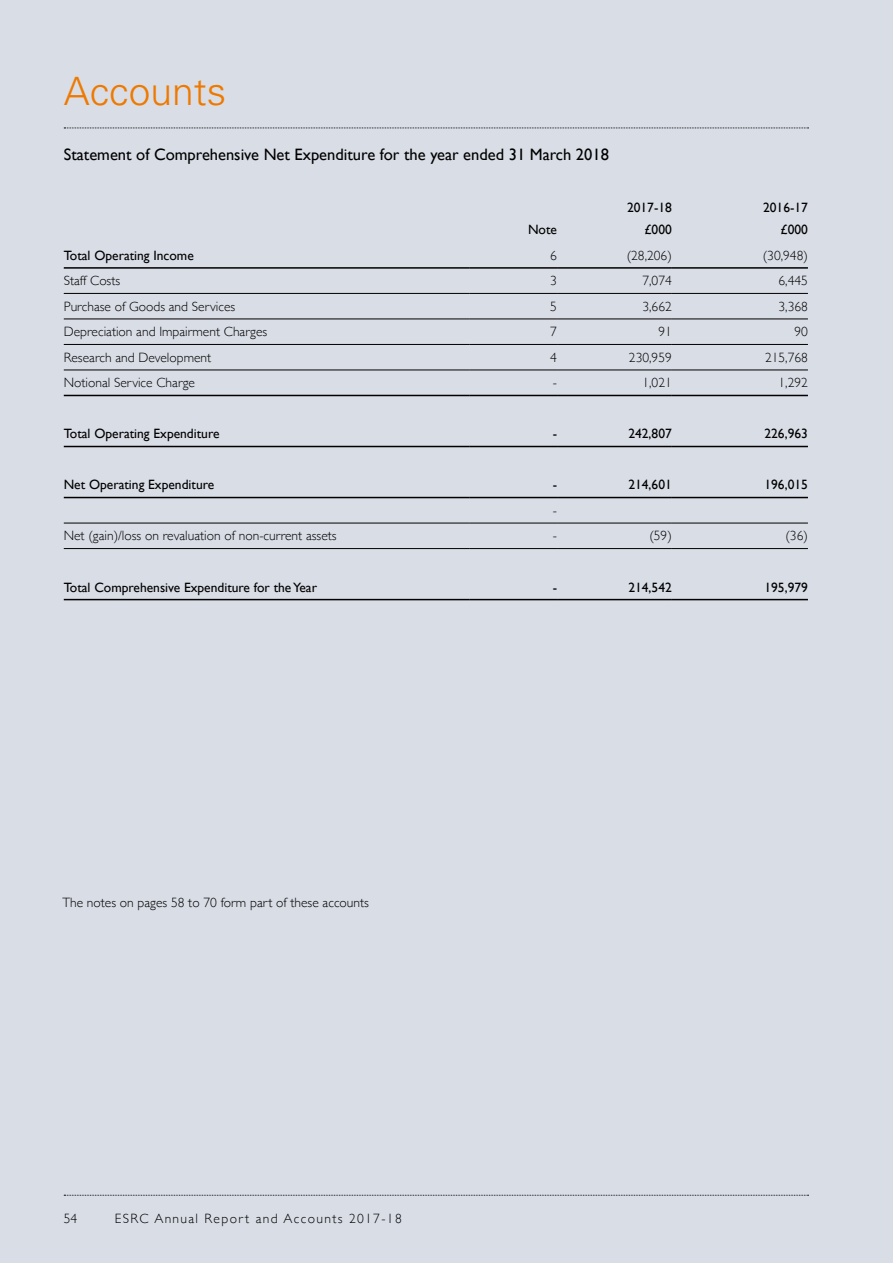
<style>
.page{position:relative;width:893px;height:1263px;background:#d9dde6}
.page>*{position:absolute;margin:0;border:0;box-sizing:border-box;transform-origin:0 0}
.Main_heading{font:300 39px "Univers";color:#ee7900}
.Finance_heading{font:16.5px "Gill Sans";color:#000}
.Finance_copy{font:300 13.5px "Gill Sans";color:#000}
.t1{font:13.5px "Gill Sans";color:#000}
.Finance_copy-2{font:300 13.5px "Gill Sans";letter-spacing:.1em;color:#000}
</style>
<div class="page">
<svg style="left:64px;top:128px;width:744px;height:1px"></svg>
<svg style="left:64px;top:1195px;width:744px;height:1px"></svg>
<hr style="left:64px;top:293px;width:406px;height:1px;background:#000">
<hr style="left:64px;top:319px;width:406px;height:1px;background:#000">
<hr style="left:64px;top:344px;width:406px;height:1px;background:#000">
<hr style="left:64px;top:370px;width:406px;height:1px;background:#000">
<hr style="left:64px;top:523px;width:406px;height:1px;background:#000">
<hr style="left:64px;top:548px;width:406px;height:1px;background:#000">
<hr style="left:470px;top:293px;width:87px;height:1px;background:#000">
<hr style="left:557px;top:293px;width:115px;height:1px;background:#000">
<hr style="left:672px;top:293px;width:136px;height:1px;background:#000">
<hr style="left:470px;top:319px;width:87px;height:1px;background:#000">
<hr style="left:557px;top:319px;width:115px;height:1px;background:#000">
<hr style="left:672px;top:319px;width:136px;height:1px;background:#000">
<hr style="left:470px;top:344px;width:87px;height:1px;background:#000">
<hr style="left:557px;top:344px;width:115px;height:1px;background:#000">
<hr style="left:672px;top:344px;width:136px;height:1px;background:#000">
<hr style="left:470px;top:370px;width:87px;height:1px;background:#000">
<hr style="left:557px;top:370px;width:115px;height:1px;background:#000">
<hr style="left:672px;top:370px;width:136px;height:1px;background:#000">
<hr style="left:470px;top:523px;width:87px;height:1px;background:#000">
<hr style="left:557px;top:523px;width:115px;height:1px;background:#000">
<hr style="left:672px;top:523px;width:136px;height:1px;background:#000">
<hr style="left:470px;top:548px;width:87px;height:1px;background:#000">
<hr style="left:557px;top:548px;width:115px;height:1px;background:#000">
<hr style="left:672px;top:548px;width:136px;height:1px;background:#000">
<hr style="left:64px;top:395px;width:406px;height:1px;background:#000">
<hr style="left:470px;top:395px;width:87px;height:1px;background:#000">
<hr style="left:557px;top:395px;width:115px;height:1px;background:#000">
<hr style="left:672px;top:395px;width:136px;height:1px;background:#000">
<hr style="left:64px;top:446px;width:406px;height:1px;background:#000">
<hr style="left:470px;top:446px;width:87px;height:1px;background:#000">
<hr style="left:557px;top:446px;width:115px;height:1px;background:#000">
<hr style="left:672px;top:446px;width:136px;height:1px;background:#000">
<hr style="left:64px;top:497px;width:406px;height:1px;background:#000">
<hr style="left:470px;top:497px;width:87px;height:1px;background:#000">
<hr style="left:557px;top:497px;width:115px;height:1px;background:#000">
<hr style="left:672px;top:497px;width:136px;height:1px;background:#000">
<hr style="left:64px;top:599px;width:406px;height:1px;background:#000">
<hr style="left:470px;top:599px;width:87px;height:1px;background:#000">
<hr style="left:557px;top:599px;width:115px;height:1px;background:#000">
<hr style="left:672px;top:599px;width:136px;height:1px;background:#000">
<hr style="left:64px;top:267px;width:406px;height:2px;background:#000">
<hr style="left:470px;top:267px;width:87px;height:2px;background:#000">
<hr style="left:557px;top:267px;width:115px;height:2px;background:#000">
<hr style="left:672px;top:267px;width:136px;height:2px;background:#000">
<p class="Main_heading" style="left:64px;top:68px;width:164px">Accounts</p>
<p class="Finance_heading" style="left:64px;top:145px;width:547px">Statement of Comprehensive Net Expenditure for the year ended 31 March 2018</p>
<p class="t1" style="left:528px;top:221px;width:30px">Note</p>
<p class="t1" style="left:627px;top:199px;width:46px">2017-18</p>
<p class="t1" style="left:644px;top:221px;width:29px">£000</p>
<p class="t1" style="left:763px;top:199px;width:46px">2016-17</p>
<p class="t1" style="left:780px;top:221px;width:29px">£000</p>
<p class="t1" style="left:64px;top:247px;width:132px">Total Operating Income</p>
<p class="Finance_copy" style="left:550px;top:245px;width:8px">6</p>
<p class="Finance_copy" style="left:627px;top:245px;width:47px">(28,206)</p>
<p class="Finance_copy" style="left:763px;top:245px;width:47px">(30,948)</p>
<p class="Finance_copy" style="left:64px;top:270px;width:58px">Staff Costs</p>
<p class="Finance_copy" style="left:550px;top:270px;width:8px">3</p>
<p class="Finance_copy" style="left:642px;top:270px;width:31px">7,074</p>
<p class="Finance_copy" style="left:778px;top:270px;width:31px">6,445</p>
<p class="Finance_copy" style="left:64px;top:296px;width:173px">Purchase of Goods and Services</p>
<p class="Finance_copy" style="left:550px;top:296px;width:8px">5</p>
<p class="Finance_copy" style="left:642px;top:296px;width:31px">3,662</p>
<p class="Finance_copy" style="left:778px;top:296px;width:31px">3,368</p>
<p class="Finance_copy" style="left:64px;top:321px;width:205px">Depreciation and Impairment Charges</p>
<p class="Finance_copy" style="left:550px;top:321px;width:8px">7</p>
<p class="Finance_copy" style="left:658px;top:321px;width:15px">91</p>
<p class="Finance_copy" style="left:794px;top:321px;width:15px">90</p>
<p class="Finance_copy" style="left:64px;top:347px;width:149px">Research and Development</p>
<p class="Finance_copy" style="left:550px;top:347px;width:8px">4</p>
<p class="Finance_copy" style="left:629px;top:347px;width:44px">230,959</p>
<p class="Finance_copy" style="left:765px;top:347px;width:44px">215,768</p>
<p class="Finance_copy" style="left:64px;top:372px;width:133px">Notional Service Charge</p>
<p class="Finance_copy" style="left:553px;top:372px;width:6px">-</p>
<p class="Finance_copy" style="left:642px;top:372px;width:31px">1,021</p>
<p class="Finance_copy" style="left:778px;top:372px;width:31px">1,292</p>
<p class="t1" style="left:64px;top:426px;width:157px">Total Operating Expenditure</p>
<p class="t1" style="left:553px;top:426px;width:6px">-</p>
<p class="t1" style="left:628px;top:426px;width:45px">242,807</p>
<p class="t1" style="left:764px;top:426px;width:45px">226,963</p>
<p class="t1" style="left:64px;top:477px;width:152px">Net Operating Expenditure</p>
<p class="t1" style="left:553px;top:477px;width:6px">-</p>
<p class="t1" style="left:628px;top:477px;width:45px">214,601</p>
<p class="t1" style="left:764px;top:477px;width:45px">196,015</p>
<p class="Finance_copy" style="left:553px;top:500px;width:6px">-</p>
<p class="Finance_copy" style="left:64px;top:525px;width:274px">Net (gain)/loss on revaluation of non-current assets</p>
<p class="Finance_copy" style="left:553px;top:525px;width:6px">-</p>
<p class="Finance_copy" style="left:649px;top:525px;width:24px">(59)</p>
<p class="Finance_copy" style="left:785px;top:525px;width:24px">(36)</p>
<p class="t1" style="left:64px;top:579px;width:255px">Total Comprehensive Expenditure for the Year</p>
<p class="t1" style="left:553px;top:579px;width:6px">-</p>
<p class="t1" style="left:628px;top:579px;width:45px">214,542</p>
<p class="t1" style="left:764px;top:579px;width:45px">195,979</p>
<p class="Finance_copy" style="left:62px;top:891px;width:308px">The notes on pages 58 to 70 form part of these accounts</p>
<p class="Finance_copy" style="left:64px;top:1208px;width:15px">54</p>
<p class="Finance_copy-2" style="left:115px;top:1208px;width:288px">ESRC Annual Report and Accounts 2017-18</p>
</div>
